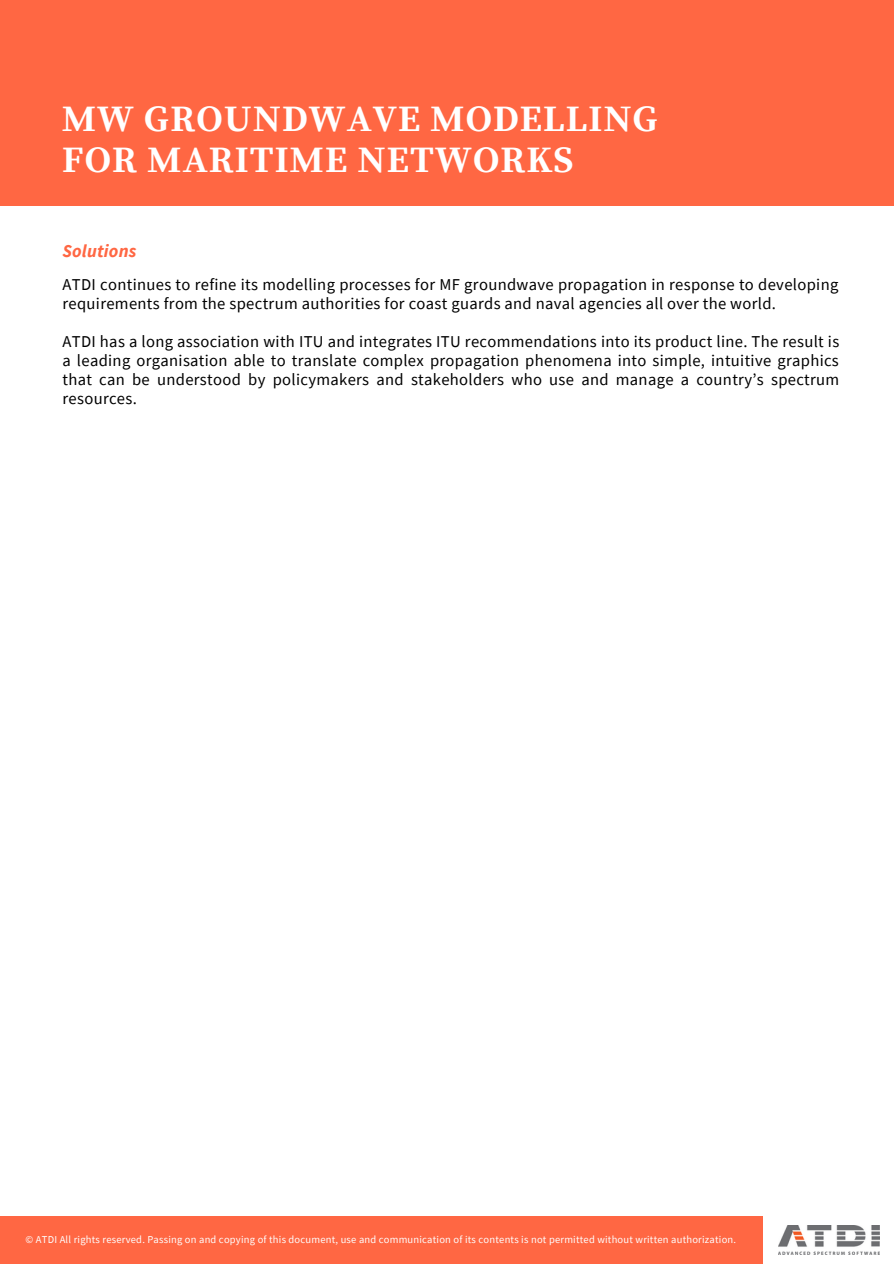
<style>
.page{position:relative;width:894px;height:1264px;background:#fff}
.page>*{position:absolute;margin:0;border:0;box-sizing:border-box;transform-origin:0 0}
.t1{font:700 37.05px/41.7px "Source Serif Pro";letter-spacing:.03em;color:#fff}
.t2{font:italic 700 18px "Source Sans Pro";letter-spacing:.01em;color:#ff6743}
.t3{font:16.5px/19.2px "Source Sans Pro";letter-spacing:.02em;color:#000}
.t4{font:10.5px "Source Sans Pro";letter-spacing:.02em;color:#fefefe}
</style>
<div class="page">
<div style="left:0;top:0;width:893px;height:206px;background:#ff6743"></div>
<div style="left:0;top:1216px;width:893px;height:47px;background:#ff6743"></div>
<div style="left:762px;top:1211px;width:131px;height:52px;background:#fff"></div>
<img style="left:778px;top:1225px;width:101px;height:29px">
<p class="t1" style="left:62px;top:99px;width:597px">MW GROUNDWAVE MODELLING<br>FOR MARITIME NETWORKS</p>
<p class="t2" style="left:62px;top:239px;width:75px">Solutions</p>
<p class="t3" style="left:62px;top:274px;width:777px">ATDI continues to refine its modelling processes for MF groundwave propagation in response to developing requirements from the spectrum authorities for coast guards and naval agencies all over the world.</p>
<p class="t3" style="left:62px;top:331px;width:778px;text-align:justify">ATDI has a long association with ITU and integrates ITU recommendations into its product line. The result is a leading organisation able to translate complex propagation phenomena into simple, intuitive graphics that can be understood by policymakers and stakeholders who use and manage a country’s spectrum resources.</p>
<p class="t4" style="left:26px;top:1232px;width:711px">© ATDI All rights reserved. Passing on and copying of this document, use and communication of its contents is not permitted without written authorization.</p>
</div>
